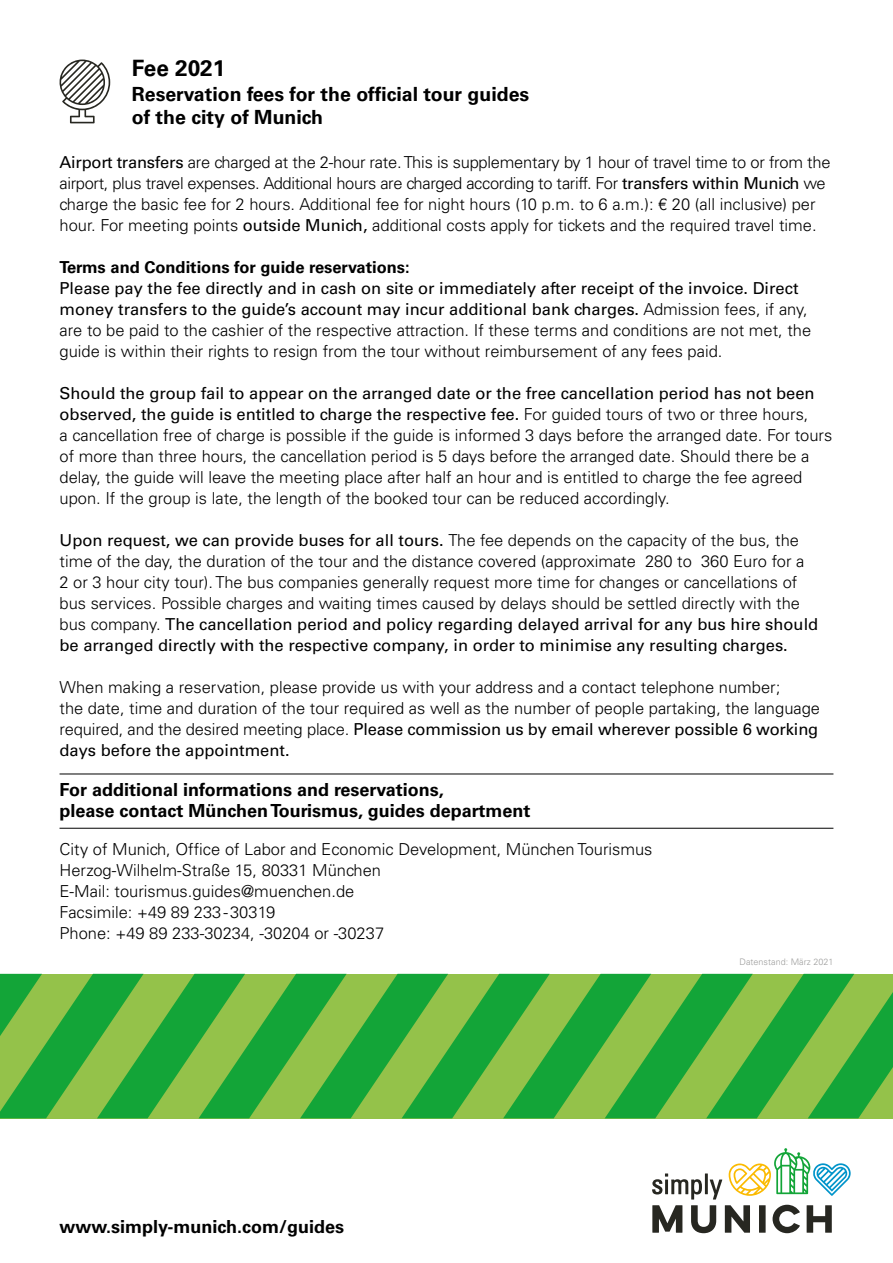
<style>
.page{position:relative;width:893px;height:1263px;background:#fff}
.page>*{position:absolute;margin:0;border:0;box-sizing:border-box;transform-origin:0 0}
.t1{font:700 22.5px "Univers";color:#000}
.t2{font:700 19.5px/22.5px "Univers";color:#000}
.t3{font:700 18px/21.6px "Univers";color:#000}
.t4{font:300 16.5px/21px "Univers";color:#000}
.t5{font:700 16.5px "Univers";color:#000}
.t6{font:300 9px "Univers";color:#9d9d9c}
.s1{font-weight:400}
</style>
<div class="page">
<svg style="left:60px;top:60px;width:50px;height:63px"></svg>
<hr style="left:60px;top:774px;width:773px;height:1px;background:#000">
<hr style="left:60px;top:828px;width:773px;height:1px;background:#000">
<svg style="left:729px;top:1148px;width:122px;height:48px"></svg>
<svg style="left:652px;top:1173px;width:50px;height:26px"></svg>
<hr style="left:705px;top:1173px;width:3px;height:21px;background:#272721">
<svg style="left:710px;top:1179px;width:12px;height:20px"></svg>
<div style="left:759px;top:1205px;width:7px;height:28px;background:#272721"></div>
<svg style="left:773px;top:1205px;width:27px;height:28px"></svg>
<svg style="left:807px;top:1205px;width:25px;height:28px"></svg>
<svg style="left:725px;top:1205px;width:25px;height:28px"></svg>
<svg style="left:691px;top:1205px;width:25px;height:28px"></svg>
<svg style="left:652px;top:1205px;width:30px;height:28px"></svg>
<svg style="left:0;top:974px;width:893px;height:144px;background:#53b340"></svg>
<h1 class="t1" style="left:132px;top:55px;width:95px">Fee 2021</h1>
<p class="t2" style="left:132px;top:83px;width:399px">Reservation fees for the official tour guides of the city of Munich</p>
<p class="t4" style="left:60px;top:152px;width:772px"><span class="s1">Airport transfers</span> are charged at the 2-hour rate. This is supplementary by 1 hour of travel time to or from the airport, plus travel expenses. Additional hours are charged according to tariff. For <span class="s1">transfers within Munich</span> we charge the basic fee for 2 hours. Additional fee for night hours (10 p.m. to 6 a.m.): € 20 (all inclusive) per hour. For meeting points <span class="s1">outside Munich,</span> additional costs apply for tickets and the required travel time.</p>
<p class="t5" style="left:60px;top:258px;width:352px">Terms and Conditions for guide reservations:</p>
<p class="t4" style="left:60px;top:278px;width:753px"><span class="s1">Please pay the fee directly and in cash on site or immediately after receipt of the invoice. Direct money transfers to the guide’s account may incur additional bank charges.</span> Admission fees, if any, are to be paid to the cashier of the respective attraction. If these terms and conditions are not met, the guide is within their rights to resign from the tour without reimbursement of any fees paid.</p>
<p class="t4" style="left:60px;top:383px;width:774px"><span class="s1">Should the group fail to appear on the arranged date or the free cancellation period has not been observed, the guide is entitled to charge the respective fee.</span> For guided tours of two or three hours,<br>a cancellation free of charge is possible if the guide is informed 3 days before the arranged date. For tours of more than three hours, the cancellation period is 5 days before the arranged date. Should there be a delay, the guide will leave the meeting place after half an hour and is entitled to charge the fee agreed upon. If the group is late, the length of the booked tour can be reduced accordingly.</p>
<p class="t4" style="left:60px;top:530px;width:760px"><span class="s1">Upon request, we can provide buses for all tours.</span> The fee depends on the capacity of the bus, the time of the day, the duration of the tour and the distance covered (approximate 280 to 360 Euro for a<br>2 or 3 hour city tour). The bus companies generally request more time for changes or cancellations of bus services. Possible charges and waiting times caused by delays should be settled directly with the bus company. <span class="s1">The cancellation period and policy regarding delayed arrival for any bus hire should be arranged directly with the respective company, in order to minimise any resulting charges.</span></p>
<p class="t4" style="left:60px;top:677px;width:762px">When making a reservation, please provide us with your address and a contact telephone number;<br>the date, time and duration of the tour required as well as the number of people partaking, the language required, and the desired meeting place. <span class="s1">Please commission us by email wherever possible 6 working days before the appointment.</span></p>
<p class="t3" style="left:60px;top:779px;width:472px">For additional informations and reservations,<br>please contact München Tourismus, guides department</p>
<p class="t4" style="left:60px;top:838px;width:594px">City of Munich, Office of Labor and Economic Development, München Tourismus Herzog-Wilhelm-Straße 15, 80331 München<br>E-Mail: tourismus.guides@muenchen.de<br>Facsimile: +49 89 233-30319<br>Phone: +49 89 233-30234, -30204 or -30237</p>
<p class="t3" style="left:60px;top:1216px;width:286px">www.simply-munich.com/guides</p>
<p class="t6" style="left:740px;top:956px;width:95px">Datenstand: März 2021</p>
</div>
